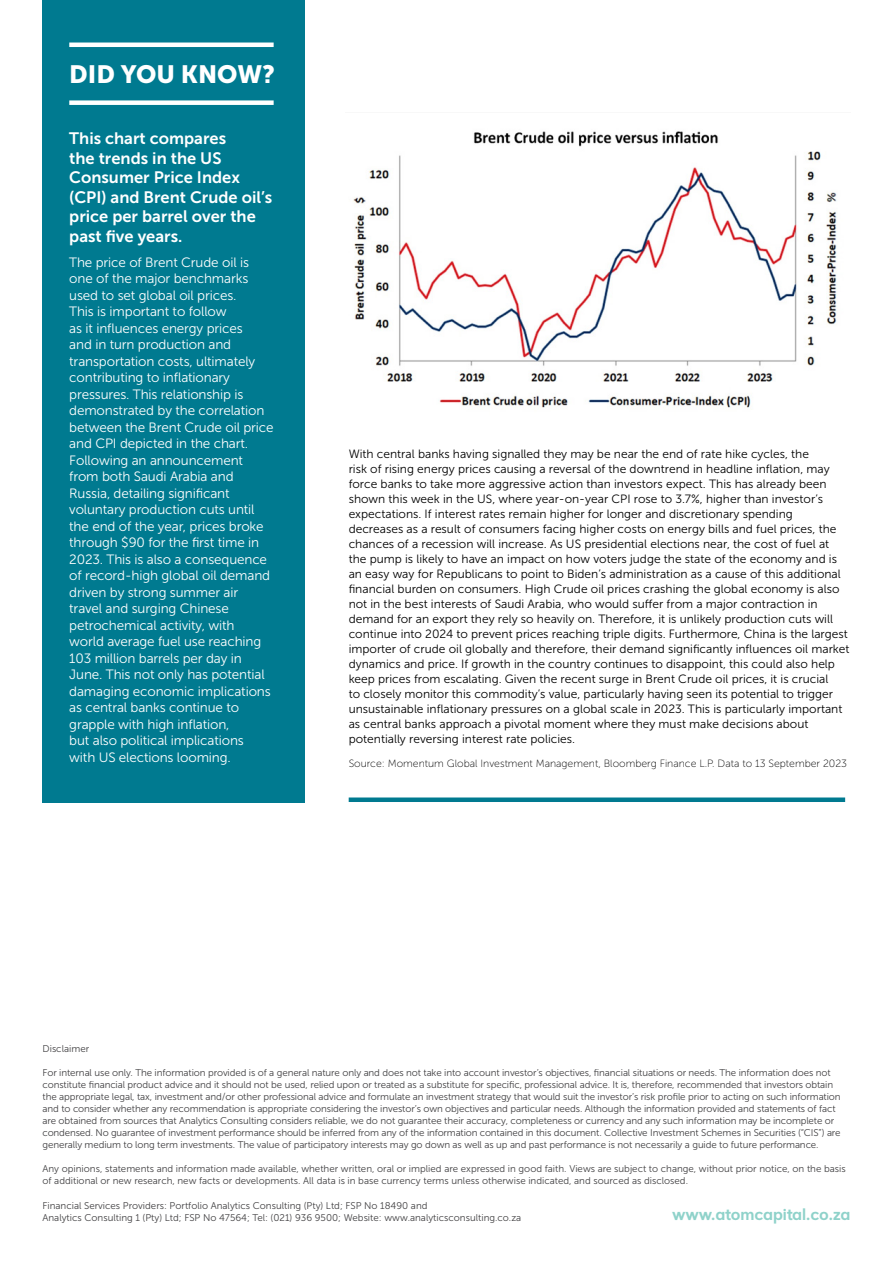
<style>
.page{position:relative;width:893px;height:1263px;background:#fff}
.page>*{position:absolute;margin:0;border:0;box-sizing:border-box;transform-origin:0 0}
.t1{font:24.9px "Museo Sans 900";color:#fff}
.t2{font:16.5px/19.5px "Museo Sans 700";color:#fff}
.t3{font:700 16.2px "AA Smart Sans";letter-spacing:-.005em;color:#8fd2ca}
.t4{font:13.5px/16.5px "Museo Sans 300";letter-spacing:-.01em;color:#fff}
.t5{font:12px/15px "Museo Sans 300";color:#000}
.t6{font:10.5px "Museo Sans 100";color:#000}
.t7{font:9.75px/12px "Museo Sans 300";letter-spacing:-.01em;color:#414042}
</style>
<div class="page">
<div style="left:42px;top:0;width:263px;height:802px;background:#007a90"></div>
<div style="left:349px;top:797px;width:496px;height:5px;background:#007a90"></div>
<div style="left:69px;top:100px;width:205px;height:5px;background:#fff"></div>
<hr style="left:69px;top:43px;width:205px;height:4px;background:#fff">
<img style="left:353px;top:131px;width:484px;height:277px">
<h1 class="t1" style="left:69px;top:60px;width:207px">DID YOU KNOW?</h1>
<h2 class="t2" style="left:69px;top:129px;width:205px">This chart compares<br>the trends in the US<br>Consumer Price Index (CPI) and Brent Crude oil’s price per barrel over the past five years.</h2>
<p class="t4" style="left:69px;top:254px;width:206px">The price of Brent Crude oil is one of the major benchmarks used to set global oil prices.<br>This is important to follow<br>as it influences energy prices<br>and in turn production and transportation costs, ultimately contributing to inflationary pressures. This relationship is demonstrated by the correlation between the Brent Crude oil price and CPI depicted in the chart.<br>Following an announcement from both Saudi Arabia and<br>Russia, detailing significant voluntary production cuts until the end of the year, prices broke through $90 for the first time in<br>2023. This is also a consequence of record-high global oil demand driven by strong summer air travel and surging Chinese petrochemical activity, with<br>world average fuel use reaching<br>103 million barrels per day in<br>June. This not only has potential damaging economic implications as central banks continue to grapple with high inflation,<br>but also political implications<br>with US elections looming.</p>
<p class="t5" style="left:349px;top:447px;width:502px">With central banks having signalled they may be near the end of rate hike cycles, the<br>risk of rising energy prices causing a reversal of the downtrend in headline inflation, may force banks to take more aggressive action than investors expect. This has already been shown this week in the US, where year-on-year CPI rose to 3.7%, higher than investor’s expectations. If interest rates remain higher for longer and discretionary spending decreases as a result of consumers facing higher costs on energy bills and fuel prices, the chances of a recession will increase. As US presidential elections near, the cost of fuel at the pump is likely to have an impact on how voters judge the state of the economy and is an easy way for Republicans to point to Biden’s administration as a cause of this additional financial burden on consumers. High Crude oil prices crashing the global economy is also not in the best interests of Saudi Arabia, who would suffer from a major contraction in demand for an export they rely so heavily on. Therefore, it is unlikely production cuts will continue into 2024 to prevent prices reaching triple digits. Furthermore, China is the largest importer of crude oil globally and therefore, their demand significantly influences oil market dynamics and price. If growth in the country continues to disappoint, this could also help keep prices from escalating. Given the recent surge in Brent Crude oil prices, it is crucial<br>to closely monitor this commodity’s value, particularly having seen its potential to trigger unsustainable inflationary pressures on a global scale in 2023. This is particularly important as central banks approach a pivotal moment where they must make decisions about potentially reversing interest rate policies.</p>
<p class="t6" style="left:349px;top:758px;width:500px">Source: Momentum Global Investment Management, Bloomberg Finance L.P. Data to 13 September 2023</p>
<p class="t7" style="left:43px;top:1043px;width:48px">Disclaimer</p>
<p class="t7" style="left:43px;top:1067px;width:800px">For internal use only. The information provided is of a general nature only and does not take into account investor’s objectives, financial situations or needs. The information does not constitute financial product advice and it should not be used, relied upon or treated as a substitute for specific, professional advice. It is, therefore, recommended that investors obtain the appropriate legal, tax, investment and/or other professional advice and formulate an investment strategy that would suit the investor’s risk profile prior to acting on such information and to consider whether any recommendation is appropriate considering the investor’s own objectives and particular needs. Although the information provided and statements of fact are obtained from sources that Analytics Consulting considers reliable, we do not guarantee their accuracy, completeness or currency and any such information may be incomplete or condensed. No guarantee of investment performance should be inferred from any of the information contained in this document. Collective Investment Schemes in Securities (“CIS”) are generally medium to long term investments. The value of participatory interests may go down as well as up and past performance is not necessarily a guide to future performance.</p>
<p class="t7" style="left:43px;top:1163px;width:805px">Any opinions, statements and information made available, whether written, oral or implied are expressed in good faith. Views are subject to change, without prior notice, on the basis of additional or new research, new facts or developments. All data is in base currency terms unless otherwise indicated, and sourced as disclosed.</p>
<p class="t7" style="left:43px;top:1199px;width:480px">Financial Services Providers: Portfolio Analytics Consulting (Pty) Ltd; FSP No 18490 and<br>Analytics Consulting 1 (Pty) Ltd; FSP No 47564; Tel: (021) 936 9500; Website: www.analyticsconsulting.co.za</p>
<h3 class="t3" style="left:672px;top:1204px;width:180px">www.atomcapital.co.za</h3>
</div>
